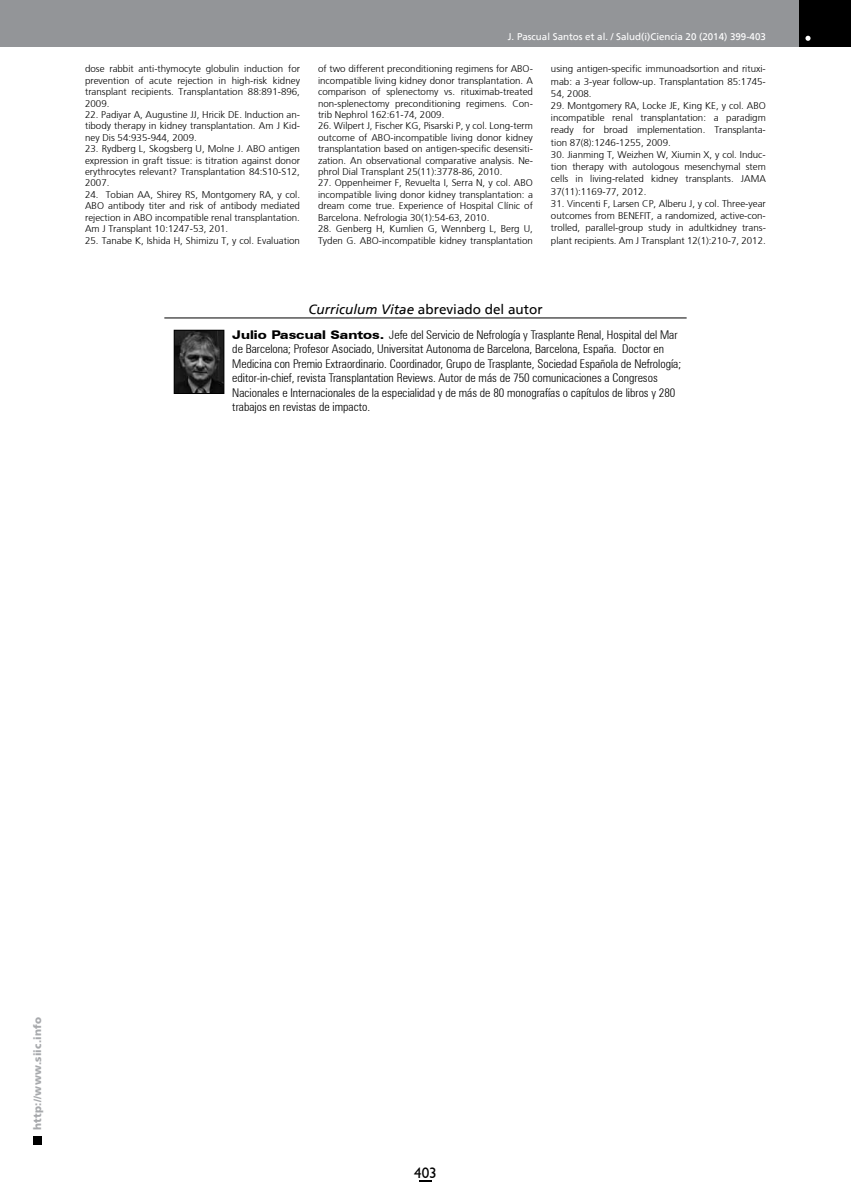
<style>
.page{position:relative;width:851px;height:1191px;background:#fff}
.page>*{position:absolute;margin:0;border:0;box-sizing:border-box;transform-origin:0 0}
.t1{font:15px "Humanist 521 BT";color:#000}
.t2{font:13.5px "Frutiger";color:#000}
.t3{font:300 condensed 12px/14.4px "Zurich BT";color:#000}
.t4{font:900 10.5px "Frutiger";letter-spacing:.015em;color:#a7a9ac}
.t5{font:300 9.75px/11.4px "Frutiger";color:#000;text-align:justify}
.t6{font:9.75px "Frutiger";color:#fff}
.s1{font-style:italic}
.s2{font-weight:900;font-stretch:expanded}
</style>
<div class="page">
<div style="left:33px;top:1135px;width:9px;height:9px;background:#000"></div>
<div style="left:0;top:0;width:850px;height:47px;background:#939598"></div>
<div style="left:799px;top:0;width:51px;height:47px;background:#000"></div>
<svg style="left:805px;top:36px;width:5px;height:5px"></svg>
<svg style="left:419px;top:1180px;width:12px;height:1px"></svg>
<img style="left:176px;top:332px;width:46px;height:60px">
<div style="left:174px;top:330px;width:50px;height:64px;border:1px solid #000"></div>
<hr style="left:164px;top:318px;width:522px;height:1px;background:#000">
<p class="t5" style="left:85px;top:63px;width:216px">dose rabbit anti-thymocyte globulin induction for prevention of acute rejection in high-risk kidney transplant recipients. Transplantation 88:891-896, 2009.</p>
<p class="t5" style="left:85px;top:109px;width:216px">22. Padiyar A, Augustine JJ, Hricik DE. Induction an&shy;tibody therapy in kidney transplantation. Am J Kid&shy;ney Dis 54:935-944, 2009.</p>
<p class="t5" style="left:85px;top:143px;width:216px">23. Rydberg L, Skogsberg U, Molne J. ABO antigen expression in graft tissue: is titration against donor erythrocytes relevant? Transplantation 84:S10-S12, 2007.</p>
<p class="t5" style="left:85px;top:189px;width:216px">24. Tobian AA, Shirey RS, Montgomery RA, y col.<br>ABO antibody titer and risk of antibody mediated rejection in ABO incompatible renal transplantation.<br>Am J Transplant 10:1247-53, 201.</p>
<p class="t5" style="left:85px;top:234px;width:216px">25. Tanabe K, Ishida H, Shimizu T, y col. Evaluation</p>
<p class="t6" style="left:507px;top:31px;width:259px">J. Pascual Santos et al. / Salud(i)Ciencia 20 (2014) 399-403</p>
<p class="t5" style="left:318px;top:63px;width:216px">of two different preconditioning regimens for ABO&shy;incompatible living kidney donor transplantation. A comparison of splenectomy vs. rituximab-treated non-splenectomy preconditioning regimens. Con&shy;trib Nephrol 162:61-74, 2009.</p>
<p class="t5" style="left:318px;top:120px;width:216px">26. Wilpert J, Fischer KG, Pisarski P, y col. Long-term outcome of ABO-incompatible living donor kidney transplantation based on antigen-specific desensiti&shy;zation. An observational comparative analysis. Ne&shy;phrol Dial Transplant 25(11):3778-86, 2010.</p>
<p class="t5" style="left:318px;top:177px;width:216px">27. Oppenheimer F, Revuelta I, Serra N, y col. ABO incompatible living donor kidney transplantation: a dream come true. Experience of Hospital Clínic of Barcelona. Nefrologia 30(1):54-63, 2010.</p>
<p class="t5" style="left:318px;top:223px;width:216px">28. Genberg H, Kumlien G, Wennberg L, Berg U,<br>Tyden G. ABO-incompatible kidney transplantation</p>
<p class="t5" style="left:551px;top:63px;width:216px;line-height:12.3px">using antigen-specific immunoadsortion and rituxi&shy;mab: a 3-year follow-up. Transplantation 85:1745- 54, 2008.</p>
<p class="t5" style="left:551px;top:99px;width:216px;line-height:12.3px">29. Montgomery RA, Locke JE, King KE, y col. ABO incompatible renal transplantation: a paradigm ready for broad implementation. Transplanta&shy;tion 87(8):1246-1255, 2009.</p>
<p class="t5" style="left:551px;top:148px;width:216px;line-height:12.3px">30. Jianming T, Weizhen W, Xiumin X, y col. Induc&shy;tion therapy with autologous mesenchymal stem cells in living-related kidney transplants. JAMA 37(11):1169-77, 2012.</p>
<p class="t5" style="left:551px;top:197px;width:216px;line-height:12.3px">31. Vincenti F, Larsen CP, Alberu J, y col. Three-year outcomes from BENEFIT, a randomized, active-con&shy;trolled, parallel-group study in adultkidney trans&shy;plant recipients. Am J Transplant 12(1):210-7, 2012.</p>
<h2 class="t2" style="left:308px;top:301px;width:236px"><span class="s1">Curriculum Vitae</span> abreviado del autor</h2>
<p class="t3" style="left:232px;top:327px;width:450px"><span class="s2">Julio Pascual Santos.</span> Jefe del Servicio de Nefrología y Trasplante Renal, Hospital del Mar de Barcelona; Profesor Asociado, Universitat Autonoma de Barcelona, Barcelona, España. Doctor en Medicina con Premio Extraordinario. Coordinador, Grupo de Trasplante, Sociedad Española de Nefrología; editor-in-chief, revista Transplantation Reviews. Autor de más de 750 comunicaciones a Congresos Nacionales e Internacionales de la especialidad y de más de 80 monografías o capítulos de libros y 280 trabajos en revistas de impacto.</p>
<p class="t4" style="left:31px;top:1129px;width:114px;rotate:-90deg">http://www.siic.info</p>
<h1 class="t1" style="left:414px;top:1163px;width:24px">403</h1>
</div>
